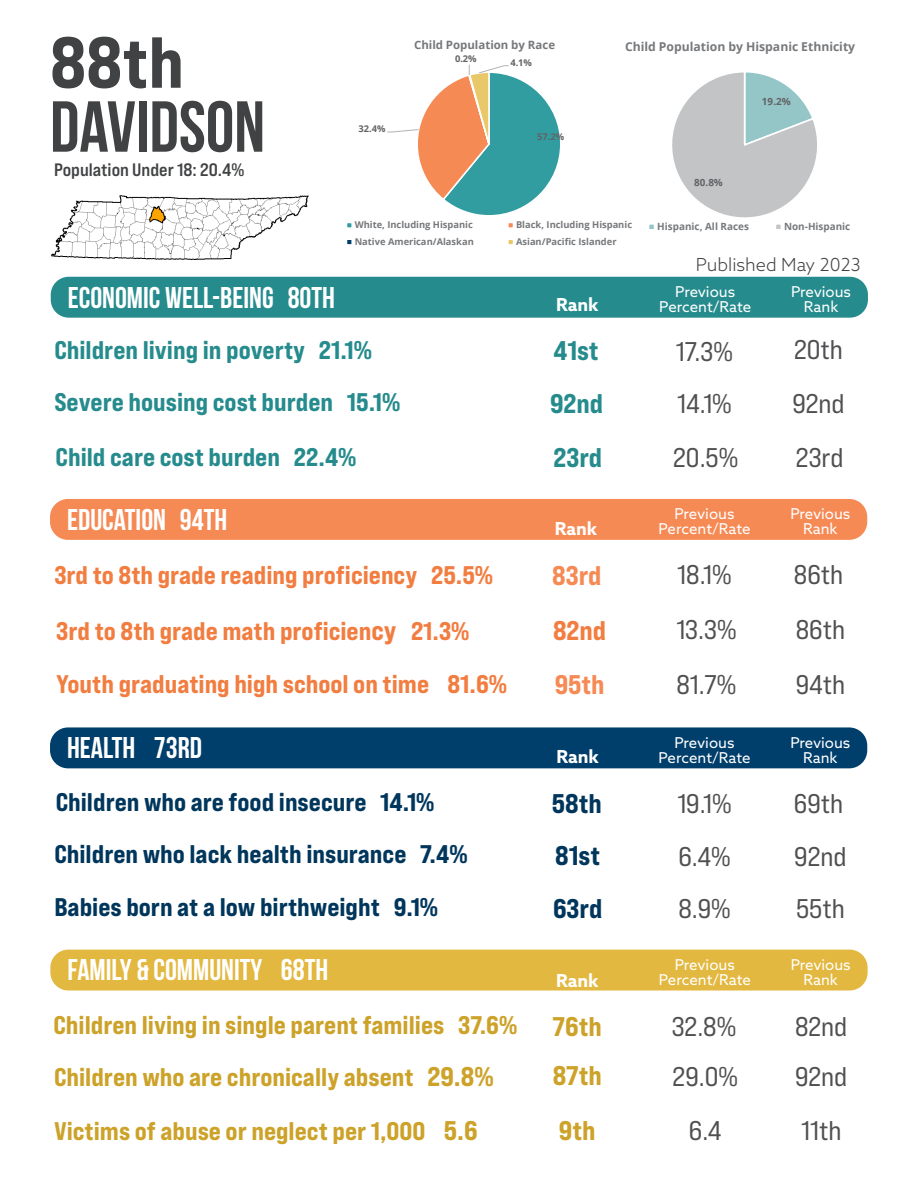
<style>
.page{position:relative;width:918px;height:1188px;background:#fff}
.page>*{position:absolute;margin:0;border:0;box-sizing:border-box;transform-origin:0 0}
.t1{font:700 72px "Bebas Neue";color:#414243}
.t2{font:72px "Bebas Neue Pro Exp Eb";color:#414243}
.t3{font:700 30px "Bebas Neue";color:#fff}
.t4{font:27px "Bebas Neue Pro Exp Rg";color:#505052}
.t5{font:27px "Bebas Neue Pro Exp Eb";color:#268b8d}
.t6{font:27px "Bebas Neue Pro Exp Eb";color:#00365c}
.t7{font:27px "Bebas Neue Pro Exp Eb";color:#cca229}
.t8{font:27px "Bebas Neue Pro Exp Eb";color:#f68a55}
.t9{font:27px "Bebas Neue Pro Exp Eb";color:#f27d40}
.t10{font:25.5px "Bebas Neue Pro Exp Eb";color:#cca229}
.t11{font:25.5px "Bebas Neue Pro Exp Eb";color:#f27d40}
.t12{font:25.5px "Bebas Neue Pro Exp Eb";color:#00365c}
.t13{font:25.5px "Bebas Neue Pro Exp Eb";color:#268b8d}
.t14{font:18px "Bebas Neue Pro Exp Bd";color:#414243}
.t15{font:700 18px "Azo Sans";color:#fff}
.t16{font:300 18px "Azo Sans";color:#414243}
.t17{font:15px/15px "Azo Sans";color:#fff;text-align:center}
.t18{font:700 12.15px "Open Sans";color:#76787b}
.t19{font:700 11.4px "Open Sans";color:#76787b}
.t20{font:700 9.9px "Open Sans";color:#76787b}
.t21{font:700 9.9px "Open Sans";color:#636366}
.t22{font:700 9.3px "Open Sans";color:#76787b}
.t23{font:700 9.3px "Open Sans";color:#636366}
.s1{font-size:27px}
</style>
<div class="page">
<div style="left:346px;top:222px;width:7px;height:7px;border:2px solid #fff"></div>
<div style="left:346px;top:238px;width:7px;height:8px;border:2px solid #fff"></div>
<svg style="left:387px;top:65px;width:173px;height:178px"></svg>
<div style="left:507px;top:238px;width:7px;height:8px;border:2px solid #fff"></div>
<svg style="left:649px;top:72px;width:168px;height:157px"></svg>
<div style="left:775px;top:223px;width:7px;height:8px;border:2px solid #fff"></div>
<img style="left:51px;top:195px;width:258px;height:65px">
<div style="left:50px;top:727px;width:817px;height:41px;background:#003e6b;border-radius:18px"></div>
<div style="left:50px;top:499px;width:817px;height:41px;background:#f68a55;border-radius:18px"></div>
<div style="left:51px;top:277px;width:817px;height:41px;background:#268b8d;border-radius:18px"></div>
<div style="left:50px;top:950px;width:818px;height:41px;background:#e3b840;border-radius:18px"></div>
<p class="t2" style="left:50px;top:18px;width:135px">88th</p>
<p class="t1" style="left:50px;top:87px;width:216px">DAVIDSON</p>
<p class="t14" style="left:54px;top:158px;width:192px">Population Under 18: 20.4%</p>
<p class="t23" style="left:359px;top:122px;width:28px">32.4%</p>
<p class="t19" style="left:414px;top:36px;width:143px">Child Population by Race</p>
<p class="t23" style="left:455px;top:52px;width:23px">0.2%</p>
<p class="t23" style="left:510px;top:56px;width:23px">4.1%</p>
<p class="t23" style="left:537px;top:130px;width:28px">57.2%</p>
<p class="t18" style="left:625px;top:38px;width:232px">Child Population by Hispanic Ethnicity</p>
<p class="t21" style="left:694px;top:175px;width:30px">80.8%</p>
<p class="t21" style="left:762px;top:94px;width:30px">19.2%</p>
<p class="t22" style="left:355px;top:218px;width:120px">White, Including Hispanic</p>
<p class="t22" style="left:516px;top:218px;width:118px">Black, Including Hispanic</p>
<p class="t22" style="left:355px;top:235px;width:121px">Native American/Alaskan</p>
<p class="t22" style="left:516px;top:235px;width:102px">Asian/Pacific Islander</p>
<p class="t20" style="left:657px;top:219px;width:93px">Hispanic, All Races</p>
<p class="t20" style="left:784px;top:219px;width:68px">Non-Hispanic</p>
<p class="t16" style="left:696px;top:253px;width:166px">Published May 2023</p>
<p class="t3" style="left:68px;top:281px;width:269px">ECONOMIC WELL-BEING 80TH</p>
<p class="t15" style="left:556px;top:293px;width:44px">Rank</p>
<p class="t17" style="left:659px;top:284px;width:94px">Previous<br>Percent/Rate</p>
<p class="t17" style="left:791px;top:284px;width:62px">Previous</p>
<p class="t17" style="left:804px;top:299px;width:36px">Rank</p>
<p class="t13" style="left:54px;top:334px;width:319px">Children living in poverty 21.1%</p>
<p class="t5" style="left:554px;top:334px;width:47px">41st</p>
<p class="t4" style="left:676px;top:335px;width:59px">17.3%</p>
<p class="t4" style="left:794px;top:333px;width:50px">20th</p>
<p class="t13" style="left:54px;top:386px;width:348px">Severe housing cost burden 15.1%</p>
<p class="t5" style="left:550px;top:387px;width:55px">92nd</p>
<p class="t4" style="left:677px;top:387px;width:56px">14.1%</p>
<p class="t4" style="left:792px;top:387px;width:54px">92nd</p>
<p class="t13" style="left:56px;top:441px;width:302px">Child care cost burden 22.4%</p>
<p class="t5" style="left:553px;top:441px;width:50px">23rd</p>
<p class="t4" style="left:673px;top:441px;width:67px">20.5%</p>
<p class="t4" style="left:796px;top:441px;width:49px">23rd</p>
<p class="t3" style="left:67px;top:503px;width:162px">EDUCATION 94TH</p>
<p class="t17" style="left:658px;top:506px;width:94px">Previous<br>Percent/Rate</p>
<p class="t17" style="left:790px;top:506px;width:62px">Previous</p>
<p class="t15" style="left:555px;top:517px;width:44px">Rank</p>
<p class="t17" style="left:803px;top:521px;width:36px">Rank</p>
<p class="t8" style="left:552px;top:559px;width:51px">83rd</p>
<p class="t4" style="left:677px;top:558px;width:56px">18.1%</p>
<p class="t4" style="left:794px;top:558px;width:51px">86th</p>
<p class="t9" style="left:553px;top:614px;width:55px">82nd</p>
<p class="t4" style="left:676px;top:613px;width:62px">13.3%</p>
<p class="t4" style="left:796px;top:613px;width:51px">86th</p>
<p class="t11" style="left:54px;top:559px;width:440px">3rd to 8th grade reading proficiency 25.5%</p>
<p class="t11" style="left:56px;top:615px;width:415px">3rd to 8th grade math proficien<span class="s1">cy</span> 21.3%</p>
<p class="t11" style="left:56px;top:669px;width:452px">Youth graduating high school on time 81.6%</p>
<p class="t8" style="left:555px;top:668px;width:51px">95th</p>
<p class="t4" style="left:676px;top:668px;width:61px">81.7%</p>
<p class="t4" style="left:796px;top:668px;width:51px">94th</p>
<p class="t3" style="left:67px;top:731px;width:136px">HEALTH 73RD</p>
<p class="t17" style="left:658px;top:735px;width:94px">Previous<br>Percent/Rate</p>
<p class="t17" style="left:790px;top:735px;width:62px">Previous</p>
<p class="t15" style="left:556px;top:745px;width:44px">Rank</p>
<p class="t17" style="left:803px;top:750px;width:36px">Rank</p>
<p class="t12" style="left:56px;top:786px;width:380px">Children who are food insecure 14.1%</p>
<p class="t6" style="left:552px;top:787px;width:51px">58th</p>
<p class="t4" style="left:677px;top:787px;width:56px">19.1%</p>
<p class="t4" style="left:794px;top:787px;width:51px">69th</p>
<p class="t12" style="left:54px;top:838px;width:415px">Children who lack health insurance 7.4%</p>
<p class="t6" style="left:555px;top:838px;width:46px">81st</p>
<p class="t4" style="left:678px;top:840px;width:54px">6.4%</p>
<p class="t4" style="left:794px;top:840px;width:54px">92nd</p>
<p class="t12" style="left:54px;top:891px;width:385px">Babies born at a low birthweight 9.1%</p>
<p class="t6" style="left:553px;top:891px;width:51px">63rd</p>
<p class="t4" style="left:678px;top:892px;width:54px">8.9%</p>
<p class="t4" style="left:796px;top:892px;width:50px">55th</p>
<p class="t3" style="left:67px;top:954px;width:262px">FAMILY &amp; COMMUNITY 68TH</p>
<p class="t17" style="left:659px;top:957px;width:94px">Previous<br>Percent/Rate</p>
<p class="t17" style="left:791px;top:957px;width:62px">Previous</p>
<p class="t15" style="left:556px;top:968px;width:44px">Rank</p>
<p class="t17" style="left:804px;top:972px;width:36px">Rank</p>
<p class="t10" style="left:53px;top:1009px;width:465px">Children living in single parent families 37.6%</p>
<p class="t7" style="left:553px;top:1009px;width:51px">76th</p>
<p class="t4" style="left:672px;top:1010px;width:66px">32.8%</p>
<p class="t4" style="left:795px;top:1010px;width:54px">82nd</p>
<p class="t10" style="left:54px;top:1061px;width:441px">Children who are chronically absent <span class="s1">29.8%</span></p>
<p class="t7" style="left:553px;top:1059px;width:51px">87th</p>
<p class="t4" style="left:673px;top:1060px;width:67px">29.0%</p>
<p class="t4" style="left:795px;top:1060px;width:54px">92nd</p>
<p class="t10" style="left:54px;top:1115px;width:425px">Victims of abuse or neglect per 1,000 <span class="s1">5.6</span></p>
<p class="t7" style="left:559px;top:1114px;width:38px">9th</p>
<p class="t4" style="left:689px;top:1114px;width:34px">6.4</p>
<p class="t4" style="left:801px;top:1114px;width:42px">11th</p>
</div>
